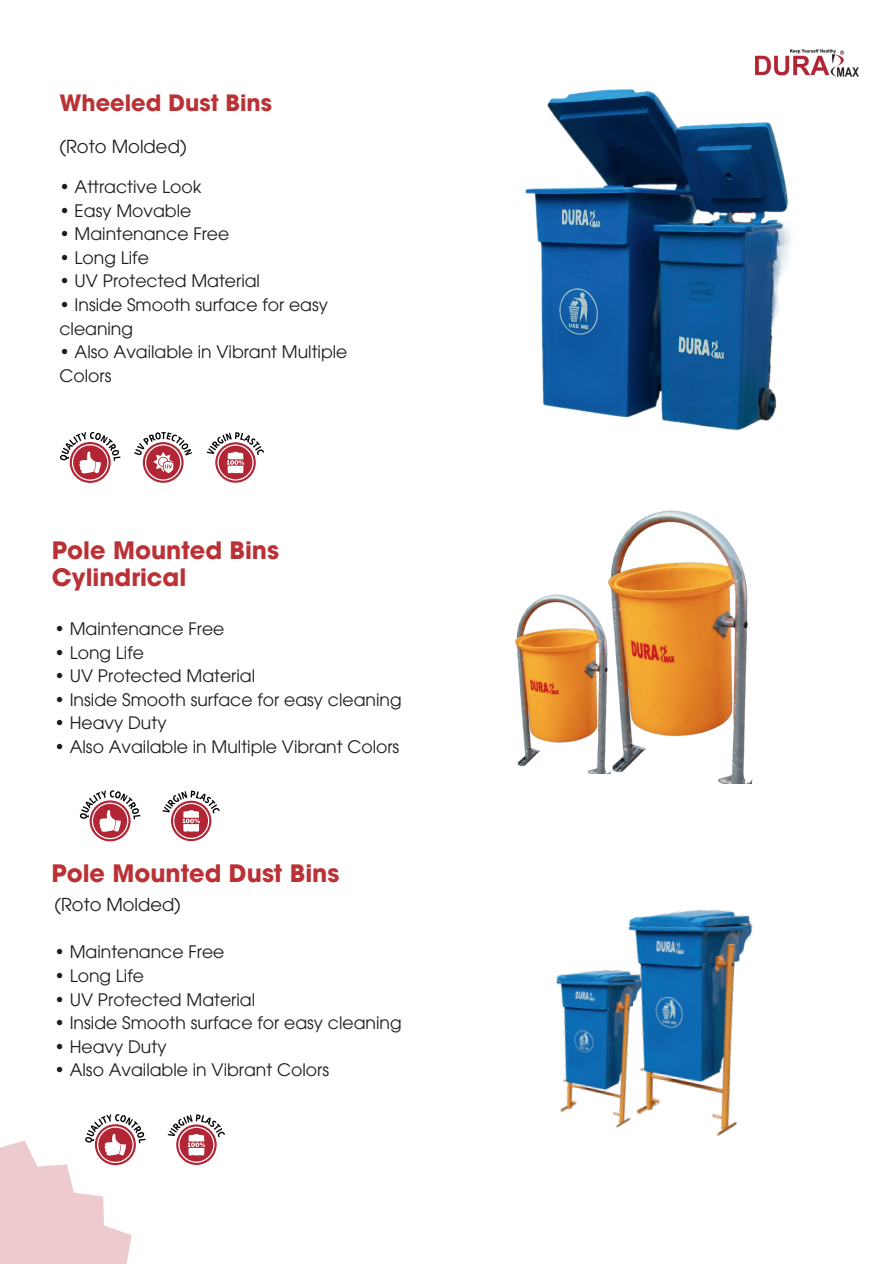
<style>
.page{position:relative;width:894px;height:1264px;background:#fff}
.page>*{position:absolute;margin:0;border:0;box-sizing:border-box;transform-origin:0 0}
.t1{font:700 24px/27px "ITC Avant Garde Pro";color:#ba3235}
.t2{font:700 22.5px "ITC Avant Garde Pro";color:#ba3235}
.t3{font:18px "ITC Avant Garde Pro";color:#211c1c}
.t4{font:17.85px "ITC Avant Garde Pro";color:#211c1c}
.t5{font:17.25px/23.7px "ITC Avant Garde Pro";color:#211c1c}
</style>
<div class="page">
<svg style="left:0;top:1138px;width:146px;height:125px;fill:#eccace"></svg>
<svg style="left:60px;top:432px;width:60px;height:51px"></svg>
<svg style="left:134px;top:432px;width:58px;height:51px"></svg>
<svg style="left:207px;top:432px;width:57px;height:50px"></svg>
<svg style="left:80px;top:790px;width:60px;height:51px"></svg>
<svg style="left:162px;top:790px;width:57px;height:51px"></svg>
<img style="left:525px;top:67px;width:334px;height:364px">
<img style="left:589px;top:510px;width:164px;height:273px">
<img style="left:514px;top:593px;width:106px;height:180px">
<img style="left:628px;top:909px;width:125px;height:227px">
<img style="left:556px;top:956px;width:97px;height:179px">
<svg style="left:85px;top:1114px;width:60px;height:51px"></svg>
<svg style="left:167px;top:1114px;width:58px;height:50px"></svg>
<img style="left:755px;top:49px;width:103px;height:27px">
<h2 class="t2" style="left:59px;top:88px;width:214px">Wheeled Dust Bins</h2>
<p class="t3" style="left:59px;top:135px;width:129px">(Roto Molded)</p>
<p class="t5" style="left:59px;top:174px;width:143px">• Attractive Look</p>
<p class="t5" style="left:59px;top:198px;width:133px">• Easy Movable</p>
<p class="t5" style="left:59px;top:222px;width:171px">• Maintenance Free</p>
<p class="t5" style="left:59px;top:245px;width:91px">• Long Life</p>
<p class="t5" style="left:59px;top:269px;width:202px">• UV Protected Material</p>
<p class="t5" style="left:59px;top:293px;width:270px">• Inside Smooth surface for easy cleaning</p>
<p class="t5" style="left:59px;top:340px;width:289px">• Also Available in Vibrant Multiple<br>Colors</p>
<h1 class="t1" style="left:52px;top:536px;width:228px">Pole Mounted Bins<br>Cylindrical</h1>
<p class="t5" style="left:54px;top:616px;width:171px">• Maintenance Free</p>
<p class="t5" style="left:54px;top:640px;width:91px">• Long Life</p>
<p class="t5" style="left:54px;top:663px;width:202px">• UV Protected Material</p>
<p class="t5" style="left:54px;top:687px;width:348px">• Inside Smooth surface for easy cleaning</p>
<p class="t5" style="left:54px;top:711px;width:113px">• Heavy Duty</p>
<p class="t5" style="left:54px;top:734px;width:346px">• Also Available in Multiple Vibrant Colors</p>
<h1 class="t1" style="left:51px;top:859px;width:289px">Pole Mounted Dust Bins</h1>
<p class="t4" style="left:54px;top:893px;width:128px">(Roto Molded)</p>
<p class="t5" style="left:54px;top:939px;width:171px">• Maintenance Free</p>
<p class="t5" style="left:54px;top:963px;width:91px">• Long Life</p>
<p class="t5" style="left:54px;top:987px;width:202px">• UV Protected Material</p>
<p class="t5" style="left:54px;top:1010px;width:348px">• Inside Smooth surface for easy cleaning</p>
<p class="t5" style="left:54px;top:1034px;width:113px">• Heavy Duty</p>
<p class="t5" style="left:54px;top:1058px;width:276px">• Also Available in Vibrant Colors</p>
</div>
